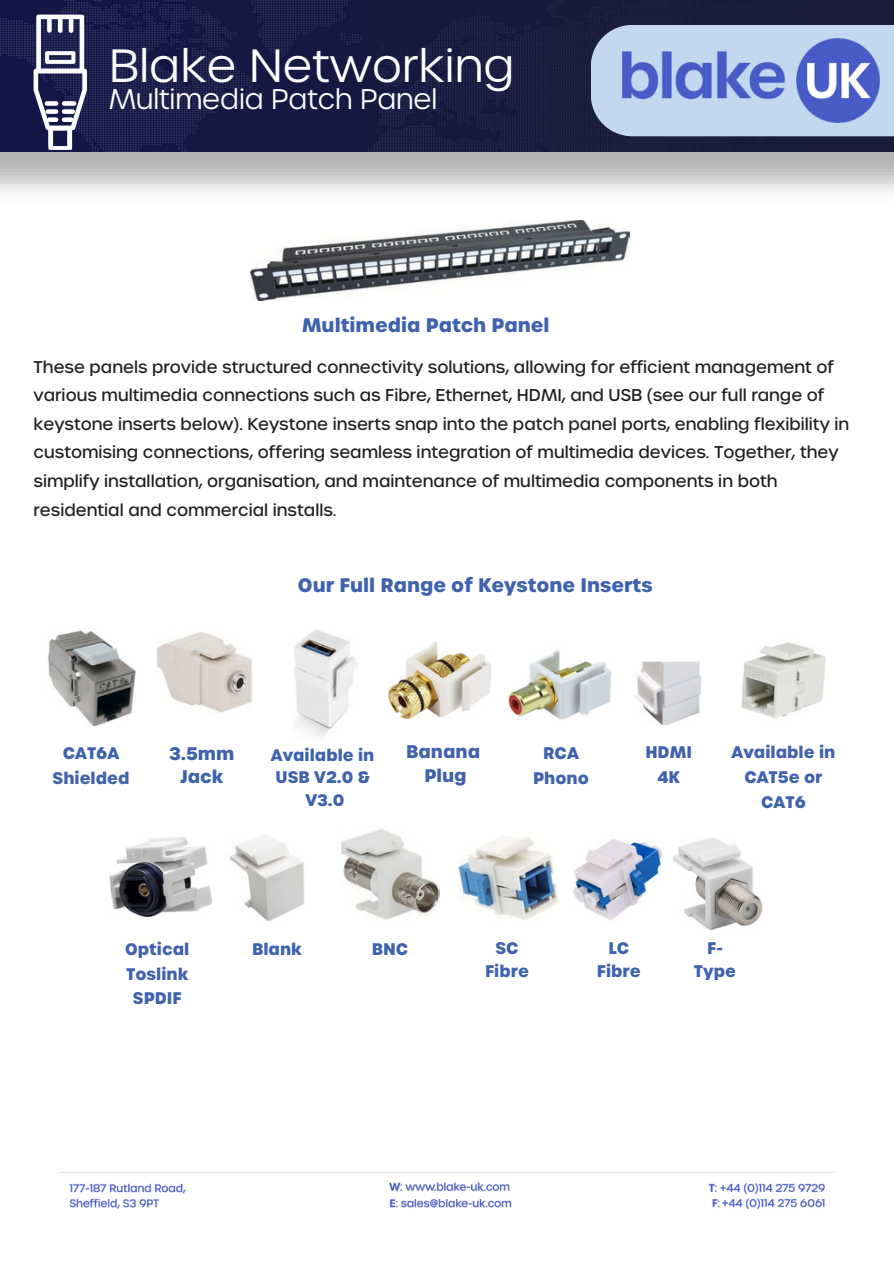
<style>
.page{position:relative;width:894px;height:1264px;background:#fff}
.page>*{position:absolute;margin:0;border:0;box-sizing:border-box;transform-origin:0 0}
.t1{font:300 45px "Urbane";letter-spacing:.005em;color:#fff}
.t2{font:300 27.45px "Urbane";letter-spacing:-.005em;color:#fff}
.t3{font:700 18.9px "Urbane";color:#3e62ae}
.t4{font:700 17.7px/23.7px "Urbane";color:#3e62ae;text-align:center}
.t5{font:500 16.5px/28.7px "Urbane";color:#231f20}
.t6{font:700 16.2px/24.8px "Urbane";color:#3e62ae;text-align:center}
</style>
<div class="page">
<img style="left:156px;top:632px;width:96px;height:81px">
<img style="left:389px;top:641px;width:101px;height:78px">
<img style="left:230px;top:835px;width:74px;height:87px">
<img style="left:341px;top:829px;width:98px;height:91px">
<img style="left:741px;top:642px;width:85px;height:77px">
<img style="left:48px;top:630px;width:88px;height:96px">
<img style="left:673px;top:837px;width:90px;height:92px">
<img style="left:634px;top:661px;width:67px;height:63px">
<img style="left:573px;top:839px;width:90px;height:81px">
<img style="left:508px;top:652px;width:103px;height:68px">
<img style="left:459px;top:836px;width:99px;height:84px">
<img style="left:109px;top:837px;width:103px;height:79px">
<img style="left:294px;top:629px;width:64px;height:108px">
<svg style="left:554px;top:642px;width:196px;height:19px"></svg>
<img style="left:251px;top:220px;width:378px;height:80px">
<img style="left:0;top:0;width:893px;height:152px">
<svg style="left:590px;top:25px;width:303px;height:111px;background:#b7cae2"></svg>
<img style="left:622px;top:39px;width:256px;height:83px">
<svg style="left:34px;top:15px;width:52px;height:135px"></svg>
<img style="left:59px;top:1172px;width:776px;height:38px">
<p class="t1" style="left:109px;top:37px;width:406px">Blake Networking</p>
<p class="t2" style="left:109px;top:82px;width:329px">Multimedia Patch Panel</p>
<p class="t3" style="left:302px;top:312px;width:249px">Multimedia Patch Panel</p>
<h3 class="t5" style="left:34px;top:351px;width:801px">These panels provide structured connectivity solutions, allowing for efficient management of</h3>
<p class="t5" style="left:34px;top:380px;width:816px">various multimedia connections such as Fibre, Ethernet, HDMI, and USB (see our full range of keystone inserts below). Keystone inserts snap into the patch panel ports, enabling flexibility in customising connections, offering seamless integration of multimedia devices. Together, they simplify installation, organisation, and maintenance of multimedia components in both residential and commercial installs.</p>
<p class="t3" style="left:298px;top:572px;width:356px">Our Full Range of Keystone Inserts</p>
<p class="t6" style="left:53px;top:739px;width:78px">CAT6A<br>Shielded</p>
<p class="t4" style="left:169px;top:740px;width:67px">3.5mm<br>Jack</p>
<p class="t6" style="left:271px;top:741px;width:105px">Available in</p>
<p class="t6" style="left:275px;top:764px;width:96px">USB V2.0 &amp;</p>
<h3 class="t6" style="left:305px;top:786px;width:41px">V3.0</h3>
<p class="t4" style="left:406px;top:739px;width:76px">Banana<br>Plug</p>
<p class="t6" style="left:533px;top:739px;width:57px">RCA<br>Phono</p>
<h2 class="t6" style="left:645px;top:739px;width:48px">HDMI<br>4K</h2>
<p class="t6" style="left:731px;top:739px;width:105px">Available in<br>CAT5e or<br>CAT6</p>
<p class="t6" style="left:125px;top:935px;width:66px">Optical<br>Toslink<br>SPDIF</p>
<p class="t6" style="left:252px;top:935px;width:51px">Blank</p>
<p class="t6" style="left:371px;top:935px;width:38px">BNC</p>
<p class="t6" style="left:485px;top:936px;width:45px;line-height:22.5px">SC<br>Fibre</p>
<p class="t6" style="left:596px;top:936px;width:45px;line-height:22.5px">LC<br>Fibre</p>
<p class="t6" style="left:693px;top:936px;width:44px;line-height:22.5px">F-<br>Type</p>
</div>
